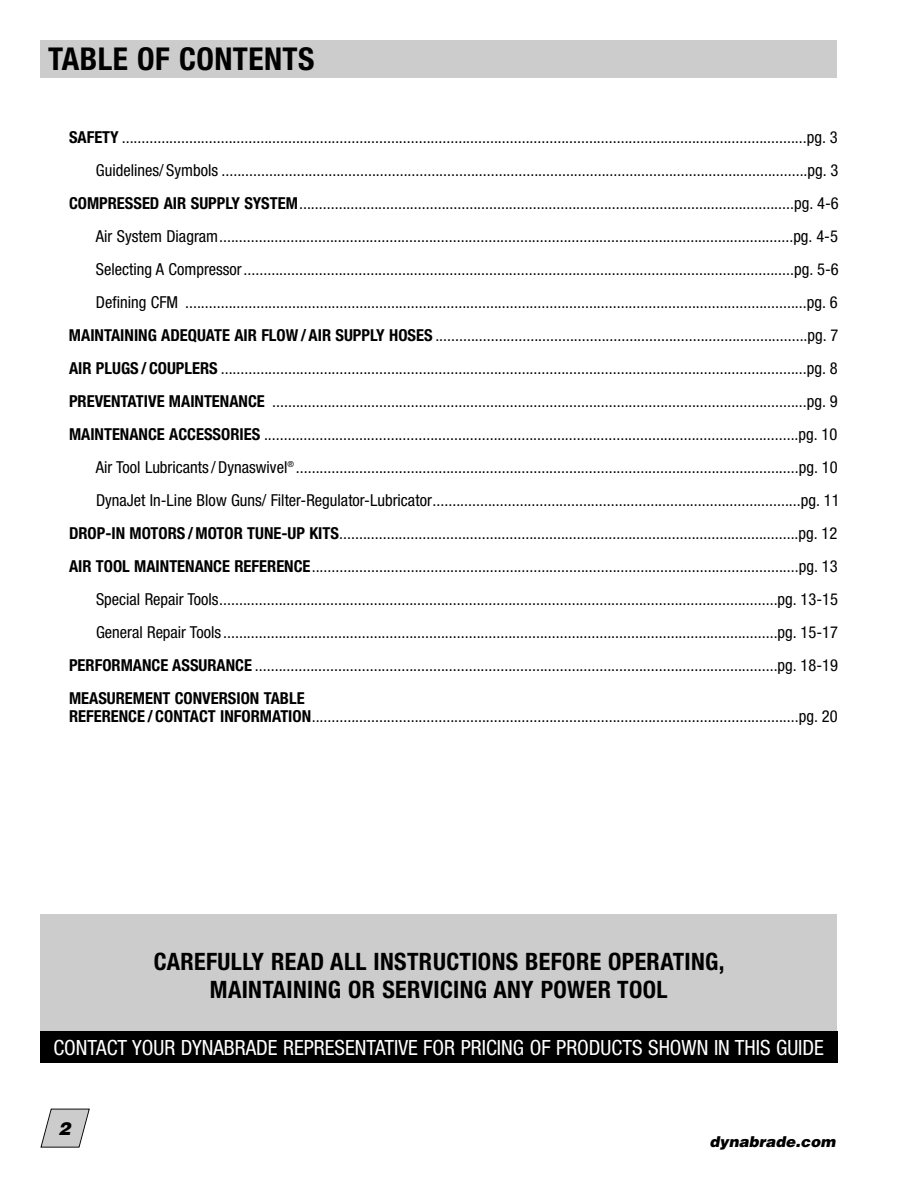
<style>
.page{position:relative;width:918px;height:1188px;background:#fff}
.page>*{position:absolute;margin:0;border:0;box-sizing:border-box;transform-origin:0 0}
.t1{font:700 condensed 31.5px "Helvetica Neue";letter-spacing:.015em;color:#000}
.t2{font:700 condensed 24px/28.5px "Helvetica Neue";letter-spacing:.015em;color:#000;text-align:center}
.t3{font:condensed 21px "Helvetica Neue";color:#fff}
.t4{font:italic 900 18px "Helvetica";color:#000}
.t5{font:condensed 16.5px "Helvetica Neue";color:#000}
.t6{font:700 condensed 16.5px "Helvetica Neue";color:#000}
.t7{font:italic 900 15px "Helvetica";color:#000}
.s1{font-weight:700}
</style>
<div class="page">
<div style="left:40px;top:40px;width:797px;height:38px;background:#ccc"></div>
<div style="left:40px;top:914px;width:797px;height:147px;background:#ccc"></div>
<div style="left:40px;top:1031px;width:798px;height:31px;background:#000"></div>
<svg style="left:40px;top:1108px;width:50px;height:40px"></svg>
<h1 class="t1" style="left:48px;top:48px;width:268px">TABLE OF CONTENTS</h1>
<p class="t5" style="left:69px;top:131px;width:770px"><span class="s1">SAFETY</span> .............................................................................................................................................................................pg. 3</p>
<p class="t5" style="left:96px;top:164px;width:744px">Guidelines/ Symbols ....................................................................................................................................................pg. 3</p>
<p class="t5" style="left:69px;top:197px;width:771px"><span class="s1">COMPRESSED AIR SUPPLY SYSTEM</span>.............................................................................................................................pg. 4-6</p>
<p class="t5" style="left:96px;top:230px;width:743px">Air System Diagram.................................................................................................................................................pg. 4-5</p>
<p class="t5" style="left:96px;top:263px;width:744px">Selecting A Compressor...........................................................................................................................................pg. 5-6</p>
<p class="t5" style="left:96px;top:296px;width:743px">Defining CFM .............................................................................................................................................................pg. 6</p>
<p class="t5" style="left:69px;top:329px;width:771px"><span class="s1">MAINTAINING ADEQUATE AIR FLOW / AIR SUPPLY HOSES</span> ..............................................................................................pg. 7</p>
<p class="t5" style="left:69px;top:362px;width:770px"><span class="s1">AIR PLUGS / COUPLERS</span> ....................................................................................................................................................pg. 8</p>
<p class="t5" style="left:69px;top:395px;width:770px"><span class="s1">PREVENTATIVE MAINTENANCE</span> .......................................................................................................................................pg. 9</p>
<p class="t5" style="left:69px;top:428px;width:770px"><span class="s1">MAINTENANCE ACCESSORIES</span> .......................................................................................................................................pg. 10</p>
<p class="t5" style="left:96px;top:461px;width:743px">Air Tool Lubricants / Dynaswivel<sup>®</sup> ...............................................................................................................................pg. 10</p>
<p class="t5" style="left:96px;top:494px;width:745px">DynaJet In-Line Blow Guns/ Filter-Regulator-Lubricator.............................................................................................pg. 11</p>
<p class="t5" style="left:69px;top:527px;width:770px"><span class="s1">DROP-IN MOTORS / MOTOR TUNE-UP KITS</span>....................................................................................................................pg. 12</p>
<p class="t5" style="left:69px;top:560px;width:770px"><span class="s1">AIR TOOL MAINTENANCE REFERENCE</span>...........................................................................................................................pg. 13</p>
<p class="t5" style="left:96px;top:593px;width:744px">Special Repair Tools.............................................................................................................................................pg. 13-15</p>
<p class="t5" style="left:96px;top:626px;width:744px">General Repair Tools ............................................................................................................................................pg. 15-17</p>
<p class="t5" style="left:69px;top:659px;width:771px"><span class="s1">PERFORMANCE ASSURANCE</span> ....................................................................................................................................pg. 18-19</p>
<p class="t6" style="left:69px;top:692px;width:237px">MEASUREMENT CONVERSION TABLE</p>
<p class="t5" style="left:69px;top:710px;width:770px"><span class="s1">REFERENCE / CONTACT INFORMATION</span>...........................................................................................................................pg. 20</p>
<h2 class="t2" style="left:154px;top:949px;width:572px">CAREFULLY READ ALL INSTRUCTIONS BEFORE OPERATING,<br>MAINTAINING OR SERVICING ANY POWER TOOL</h2>
<p class="t3" style="left:53px;top:1040px;width:772px">CONTACT YOUR DYNABRADE REPRESENTATIVE FOR PRICING OF PRODUCTS SHOWN IN THIS GUIDE</p>
<p class="t4" style="left:58px;top:1119px;width:17px">2</p>
<p class="t7" style="left:710px;top:1135px;width:130px">dynabrade.com</p>
</div>
